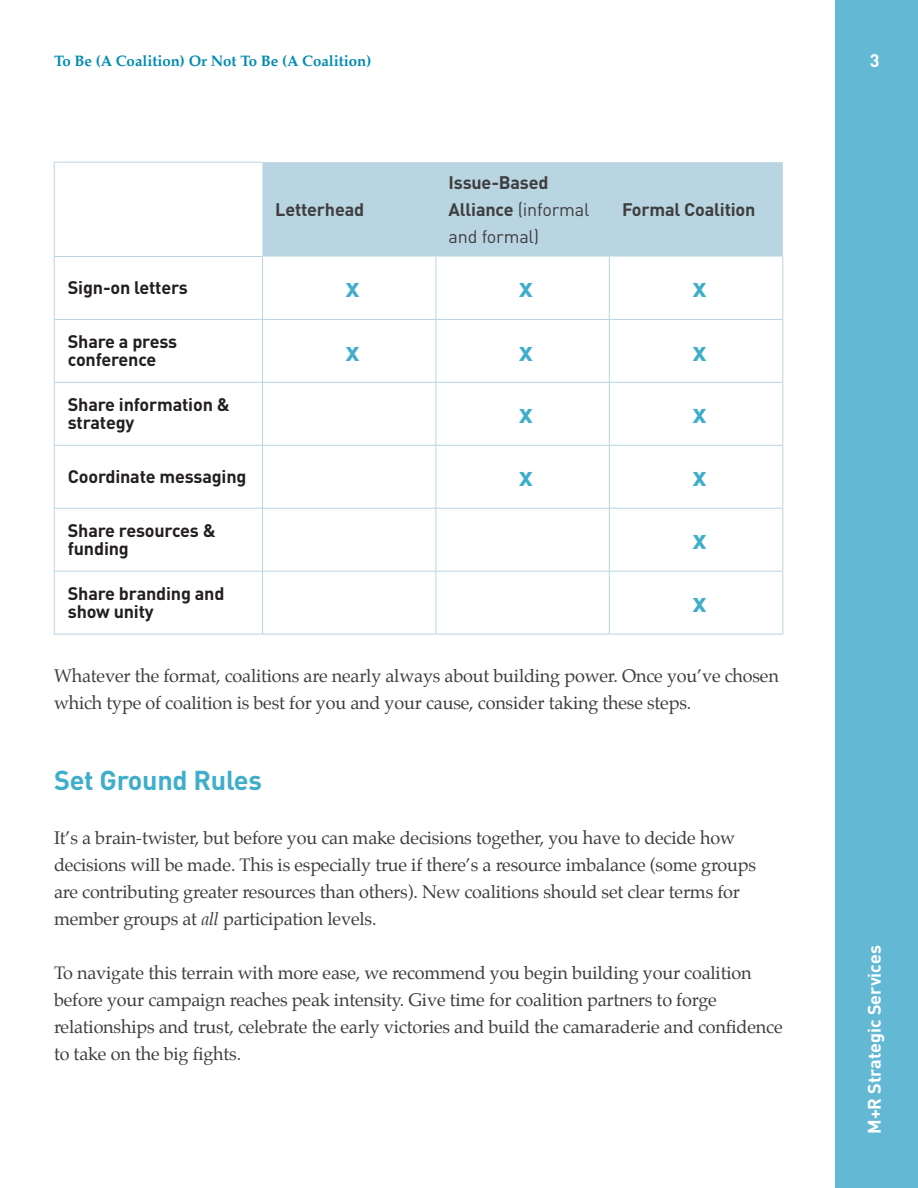
<style>
.page{position:relative;width:918px;height:1188px;background:#fff}
.page>*{position:absolute;margin:0;border:0;box-sizing:border-box;transform-origin:0 0}
.t1{font:700 27px "DIN";letter-spacing:-.01em;color:#40aecb}
.t2{font:18px/27px "Palatino";letter-spacing:-.01em;color:#3e3e3f}
.t3{font:700 18px/18px "DIN";letter-spacing:-.01em;color:#231f20}
.t4{font:700 18px/27px "DIN";letter-spacing:-.01em;color:#3e3e3f}
.t5{font:700 18px "DIN";color:#fff}
.t6{font:700 15px "Palatino";color:#008bb0}
.s1{font-weight:400}
.s2{font-style:italic}
</style>
<div class="page">
<div style="left:835px;top:0;width:83px;height:1188px;background:#63b8d3"></div>
<div style="left:262px;top:162px;width:521px;height:94px;background:#b9d5e1"></div>
<hr style="left:54px;top:162px;width:208px;height:1px;background:#b9d5e1">
<hr style="left:54px;top:162px;width:1px;height:94px;background:#b9d5e1">
<hr style="left:54px;top:256px;width:209px;height:1px;background:#b9d5e1">
<hr style="left:54px;top:257px;width:1px;height:62px;background:#b9d5e1">
<hr style="left:262px;top:257px;width:1px;height:62px;background:#b9d5e1">
<hr style="left:436px;top:257px;width:1px;height:62px;background:#b9d5e1">
<hr style="left:609px;top:257px;width:1px;height:62px;background:#b9d5e1">
<hr style="left:783px;top:257px;width:1px;height:62px;background:#b9d5e1">
<hr style="left:54px;top:319px;width:208px;height:1px;background:#b9d5e1">
<hr style="left:54px;top:320px;width:1px;height:62px;background:#b9d5e1">
<hr style="left:262px;top:319px;width:174px;height:1px;background:#b9d5e1">
<hr style="left:262px;top:320px;width:1px;height:62px;background:#b9d5e1">
<hr style="left:436px;top:319px;width:173px;height:1px;background:#b9d5e1">
<hr style="left:436px;top:320px;width:1px;height:62px;background:#b9d5e1">
<hr style="left:609px;top:319px;width:174px;height:1px;background:#b9d5e1">
<hr style="left:609px;top:320px;width:1px;height:62px;background:#b9d5e1">
<hr style="left:783px;top:320px;width:1px;height:62px;background:#b9d5e1">
<hr style="left:54px;top:382px;width:208px;height:1px;background:#b9d5e1">
<hr style="left:54px;top:383px;width:1px;height:62px;background:#b9d5e1">
<hr style="left:262px;top:382px;width:174px;height:1px;background:#b9d5e1">
<hr style="left:262px;top:383px;width:1px;height:62px;background:#b9d5e1">
<hr style="left:436px;top:382px;width:173px;height:1px;background:#b9d5e1">
<hr style="left:436px;top:383px;width:1px;height:62px;background:#b9d5e1">
<hr style="left:609px;top:382px;width:174px;height:1px;background:#b9d5e1">
<hr style="left:609px;top:383px;width:1px;height:62px;background:#b9d5e1">
<hr style="left:783px;top:383px;width:1px;height:62px;background:#b9d5e1">
<hr style="left:54px;top:445px;width:208px;height:1px;background:#b9d5e1">
<hr style="left:54px;top:446px;width:1px;height:62px;background:#b9d5e1">
<hr style="left:262px;top:445px;width:174px;height:1px;background:#b9d5e1">
<hr style="left:262px;top:446px;width:1px;height:62px;background:#b9d5e1">
<hr style="left:436px;top:445px;width:173px;height:1px;background:#b9d5e1">
<hr style="left:436px;top:446px;width:1px;height:62px;background:#b9d5e1">
<hr style="left:609px;top:445px;width:174px;height:1px;background:#b9d5e1">
<hr style="left:609px;top:446px;width:1px;height:62px;background:#b9d5e1">
<hr style="left:783px;top:446px;width:1px;height:62px;background:#b9d5e1">
<hr style="left:54px;top:508px;width:208px;height:1px;background:#b9d5e1">
<hr style="left:54px;top:508px;width:1px;height:63px;background:#b9d5e1">
<hr style="left:262px;top:508px;width:174px;height:1px;background:#b9d5e1">
<hr style="left:262px;top:508px;width:1px;height:63px;background:#b9d5e1">
<hr style="left:436px;top:508px;width:173px;height:1px;background:#b9d5e1">
<hr style="left:436px;top:508px;width:1px;height:63px;background:#b9d5e1">
<hr style="left:609px;top:508px;width:174px;height:1px;background:#b9d5e1">
<hr style="left:609px;top:508px;width:1px;height:63px;background:#b9d5e1">
<hr style="left:783px;top:508px;width:1px;height:63px;background:#b9d5e1">
<hr style="left:54px;top:571px;width:208px;height:1px;background:#b9d5e1">
<hr style="left:54px;top:571px;width:1px;height:63px;background:#b9d5e1">
<hr style="left:262px;top:571px;width:174px;height:1px;background:#b9d5e1">
<hr style="left:262px;top:571px;width:1px;height:63px;background:#b9d5e1">
<hr style="left:436px;top:571px;width:173px;height:1px;background:#b9d5e1">
<hr style="left:436px;top:571px;width:1px;height:63px;background:#b9d5e1">
<hr style="left:609px;top:571px;width:174px;height:1px;background:#b9d5e1">
<hr style="left:609px;top:571px;width:1px;height:63px;background:#b9d5e1">
<hr style="left:783px;top:571px;width:1px;height:63px;background:#b9d5e1">
<hr style="left:54px;top:634px;width:208px;height:1px;background:#b9d5e1">
<hr style="left:262px;top:634px;width:174px;height:1px;background:#b9d5e1">
<hr style="left:436px;top:634px;width:173px;height:1px;background:#b9d5e1">
<hr style="left:609px;top:634px;width:174px;height:1px;background:#b9d5e1">
<p class="t6" style="left:54px;top:48px;width:319px">To Be (A Coalition) Or Not To Be (A Coalition)</p>
<p class="t5" style="left:870px;top:49px;width:11px">3</p>
<p class="t4" style="left:275px;top:195px;width:91px">Letterhead</p>
<p class="t4" style="left:449px;top:168px;width:142px">Issue-Based<br>Alliance <span class="s1">(informal and formal)</span></p>
<p class="t4" style="left:622px;top:195px;width:135px">Formal Coalition</p>
<p class="t3" style="left:68px;top:278px;width:122px">Sign-on letters</p>
<p class="t1" style="left:345px;top:270px;width:16px">x</p>
<p class="t1" style="left:519px;top:270px;width:16px">x</p>
<p class="t1" style="left:692px;top:270px;width:16px">x</p>
<p class="t3" style="left:68px;top:332px;width:111px">Share a press conference</p>
<p class="t1" style="left:345px;top:333px;width:16px">x</p>
<p class="t1" style="left:519px;top:333px;width:16px">x</p>
<p class="t1" style="left:692px;top:333px;width:16px">x</p>
<p class="t3" style="left:68px;top:395px;width:163px">Share information &amp; strategy</p>
<p class="t1" style="left:519px;top:396px;width:16px">x</p>
<p class="t1" style="left:692px;top:396px;width:16px">x</p>
<p class="t3" style="left:68px;top:467px;width:180px">Coordinate messaging</p>
<p class="t1" style="left:519px;top:459px;width:16px">x</p>
<p class="t1" style="left:692px;top:459px;width:16px">x</p>
<p class="t3" style="left:68px;top:521px;width:149px">Share resources &amp; funding</p>
<p class="t1" style="left:692px;top:522px;width:16px">x</p>
<p class="t3" style="left:68px;top:584px;width:158px">Share branding and show unity</p>
<p class="t1" style="left:692px;top:585px;width:16px">x</p>
<p class="t2" style="left:54px;top:663px;width:726px">Whatever the format, coalitions are nearly always about building power. Once you’ve chosen which type of coalition is best for you and your cause, consider taking these steps.</p>
<p class="t1" style="left:54px;top:763px;width:209px">Set Ground Rules</p>
<p class="t2" style="left:54px;top:825px;width:704px">It’s a brain-twister, but before you can make decisions together, you have to decide how decisions will be made. This is especially true if there’s a resource imbalance (some groups are contributing greater resources than others). New coalitions should set clear terms for member groups at <span class="s2">all</span> participation levels.</p>
<p class="t2" style="left:54px;top:960px;width:730px">To navigate this terrain with more ease, we recommend you begin building your coalition before your campaign reaches peak intensity. Give time for coalition partners to forge relationships and trust, celebrate the early victories and build the camaraderie and confidence to take on the big fights.</p>
<p class="t5" style="left:863px;top:1134px;width:190px;rotate:-90deg">M+R Strategic Services</p>
</div>
